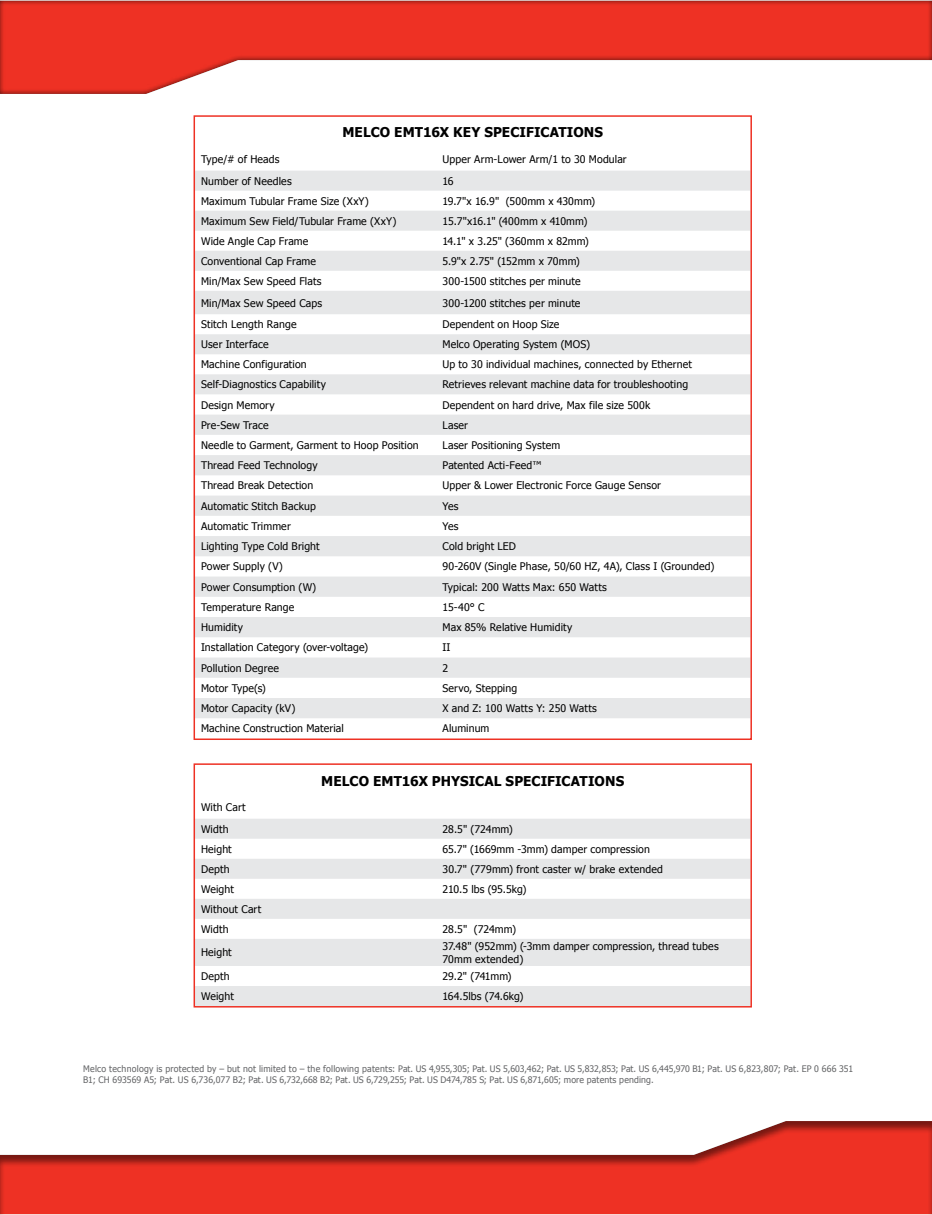
<style>
.page{position:relative;width:932px;height:1215px;background:#fff}
.page>*{position:absolute;margin:0;border:0;box-sizing:border-box;transform-origin:0 0}
.t1{font:700 13.5px "Tahoma";letter-spacing:.005em;color:#000}
.t2{font:10.5px/21.5px "Tahoma";letter-spacing:.015em;color:#000}
.t3{font:9px/10.8px "Tahoma";letter-spacing:.01em;color:#636466}
</style>
<div class="page">
<svg style="left:196px;top:171px;width:553px;height:547px;fill:#e8e9ea"></svg>
<div style="left:193px;top:115px;width:559px;height:625px;border:2px solid #ee3124"></div>
<svg style="left:196px;top:819px;width:553px;height:186px;fill:#e6e7e8"></svg>
<div style="left:193px;top:763px;width:559px;height:245px;border:2px solid #ee3124"></div>
<div style="left:0;top:0;width:932px;height:97px;background:#000;opacity:.75"></div>
<div style="left:0;top:1118px;width:932px;height:97px;background:#000;opacity:.5"></div>
<p class="t1" style="left:342px;top:124px;width:262px">MELCO EMT16X KEY SPECIFICATIONS</p>
<p class="t2" style="left:201px;top:148px;width:80px">Type/# of Heads</p>
<p class="t2" style="left:442px;top:148px;width:186px">Upper Arm-Lower Arm/1 to 30 Modular</p>
<p class="t2" style="left:201px;top:170px;width:92px">Number of Needles</p>
<p class="t2" style="left:442px;top:170px;width:13px">16</p>
<p class="t2" style="left:201px;top:190px;width:169px">Maximum Tubular Frame Size (XxY)</p>
<p class="t2" style="left:442px;top:190px;width:154px">19.7"x 16.9" (500mm x 430mm)</p>
<p class="t2" style="left:201px;top:210px;width:197px">Maximum Sew Field/Tubular Frame (XxY)</p>
<p class="t2" style="left:442px;top:210px;width:146px">15.7"x16.1" (400mm x 410mm)</p>
<p class="t2" style="left:201px;top:230px;width:109px">Wide Angle Cap Frame</p>
<p class="t2" style="left:442px;top:230px;width:148px">14.1" x 3.25" (360mm x 82mm)</p>
<p class="t2" style="left:201px;top:250px;width:116px">Conventional Cap Frame</p>
<p class="t2" style="left:442px;top:250px;width:139px">5.9"x 2.75" (152mm x 70mm)</p>
<p class="t2" style="left:201px;top:270px;width:122px">Min/Max Sew Speed Flats</p>
<p class="t2" style="left:442px;top:270px;width:140px">300-1500 stitches per minute</p>
<p class="t2" style="left:201px;top:292px;width:123px">Min/Max Sew Speed Caps</p>
<p class="t2" style="left:442px;top:292px;width:139px">300-1200 stitches per minute</p>
<p class="t2" style="left:201px;top:313px;width:97px">Stitch Length Range</p>
<p class="t2" style="left:442px;top:313px;width:118px">Dependent on Hoop Size</p>
<p class="t2" style="left:201px;top:333px;width:69px">User Interface</p>
<p class="t2" style="left:442px;top:333px;width:149px">Melco Operating System (MOS)</p>
<p class="t2" style="left:201px;top:353px;width:107px">Machine Configuration</p>
<p class="t2" style="left:442px;top:353px;width:251px">Up to 30 individual machines, connected by Ethernet</p>
<p class="t2" style="left:201px;top:373px;width:126px">Self-Diagnostics Capability</p>
<p class="t2" style="left:442px;top:373px;width:247px">Retrieves relevant machine data for troubleshooting</p>
<p class="t2" style="left:201px;top:394px;width:75px">Design Memory</p>
<p class="t2" style="left:442px;top:394px;width:209px">Dependent on hard drive, Max file size 500k</p>
<p class="t2" style="left:201px;top:414px;width:69px">Pre-Sew Trace</p>
<p class="t2" style="left:442px;top:414px;width:27px">Laser</p>
<p class="t2" style="left:201px;top:434px;width:219px">Needle to Garment, Garment to Hoop Position</p>
<p class="t2" style="left:442px;top:434px;width:119px">Laser Positioning System</p>
<p class="t2" style="left:201px;top:454px;width:118px">Thread Feed Technology</p>
<p class="t2" style="left:442px;top:454px;width:100px">Patented Acti-Feed™</p>
<p class="t2" style="left:201px;top:475px;width:114px">Thread Break Detection</p>
<p class="t2" style="left:442px;top:475px;width:220px">Upper &amp; Lower Electronic Force Gauge Sensor</p>
<p class="t2" style="left:201px;top:495px;width:116px">Automatic Stitch Backup</p>
<p class="t2" style="left:442px;top:495px;width:17px">Yes</p>
<p class="t2" style="left:201px;top:515px;width:91px">Automatic Trimmer</p>
<p class="t2" style="left:442px;top:515px;width:17px">Yes</p>
<p class="t2" style="left:201px;top:535px;width:120px">Lighting Type Cold Bright</p>
<p class="t2" style="left:442px;top:535px;width:75px">Cold bright LED</p>
<p class="t2" style="left:201px;top:556px;width:83px">Power Supply (V)</p>
<p class="t2" style="left:442px;top:556px;width:273px">90-260V (Single Phase, 50/60 HZ, 4A), Class I (Grounded)</p>
<p class="t2" style="left:201px;top:576px;width:117px">Power Consumption (W)</p>
<p class="t2" style="left:442px;top:576px;width:166px">Typical: 200 Watts Max: 650 Watts</p>
<p class="t2" style="left:201px;top:596px;width:95px">Temperature Range</p>
<p class="t2" style="left:442px;top:596px;width:44px">15-40° C</p>
<p class="t2" style="left:201px;top:616px;width:44px">Humidity</p>
<p class="t2" style="left:442px;top:616px;width:131px">Max 85% Relative Humidity</p>
<p class="t2" style="left:201px;top:637px;width:168px">Installation Category (over-voltage)</p>
<p class="t2" style="left:442px;top:637px;width:9px">II</p>
<p class="t2" style="left:201px;top:657px;width:79px">Pollution Degree</p>
<p class="t2" style="left:442px;top:657px;width:7px">2</p>
<p class="t2" style="left:201px;top:677px;width:66px">Motor Type(s)</p>
<p class="t2" style="left:442px;top:677px;width:76px">Servo, Stepping</p>
<p class="t2" style="left:201px;top:697px;width:96px">Motor Capacity (kV)</p>
<p class="t2" style="left:442px;top:697px;width:156px">X and Z: 100 Watts Y: 250 Watts</p>
<p class="t2" style="left:201px;top:718px;width:144px">Machine Construction Material</p>
<p class="t2" style="left:442px;top:718px;width:48px">Aluminum</p>
<p class="t2" style="left:201px;top:796px;width:46px">With Cart<br>Width</p>
<p class="t1" style="left:321px;top:772px;width:304px">MELCO EMT16X PHYSICAL SPECIFICATIONS</p>
<p class="t2" style="left:442px;top:818px;width:72px">28.5" (724mm)</p>
<p class="t2" style="left:201px;top:838px;width:32px">Height</p>
<p class="t2" style="left:442px;top:838px;width:209px">65.7" (1669mm -3mm) damper compression</p>
<p class="t2" style="left:201px;top:858px;width:30px">Depth</p>
<p class="t2" style="left:442px;top:858px;width:222px">30.7" (779mm) front caster w/ brake extended</p>
<p class="t2" style="left:201px;top:878px;width:34px">Weight</p>
<p class="t2" style="left:442px;top:878px;width:85px">210.5 lbs (95.5kg)</p>
<p class="t2" style="left:201px;top:899px;width:62px;line-height:20px">Without Cart<br>Width</p>
<p class="t2" style="left:442px;top:918px;width:75px">28.5" (724mm)</p>
<p class="t2" style="left:201px;top:942px;width:32px">Height</p>
<p class="t2" style="left:442px;top:940px;width:278px;line-height:12.6px">37.48" (952mm) (-3mm damper compression, thread tubes<br>70mm extended)</p>
<p class="t2" style="left:201px;top:965px;width:30px">Depth</p>
<p class="t2" style="left:442px;top:965px;width:71px">29.2" (741mm)</p>
<p class="t2" style="left:201px;top:985px;width:34px">Weight</p>
<p class="t2" style="left:442px;top:985px;width:82px">164.5lbs (74.6kg)</p>
<p class="t3" style="left:83px;top:1063px;width:771px">Melco technology is protected by – but not limited to – the following patents: Pat. US 4,955,305; Pat. US 5,603,462; Pat. US 5,832,853; Pat. US 6,445,970 B1; Pat. US 6,823,807; Pat. EP 0 666 351<br>B1; CH 693569 A5; Pat. US 6,736,077 B2; Pat. US 6,732,668 B2; Pat. US 6,729,255; Pat. US D474,785 S; Pat. US 6,871,605; more patents pending.</p>
</div>
